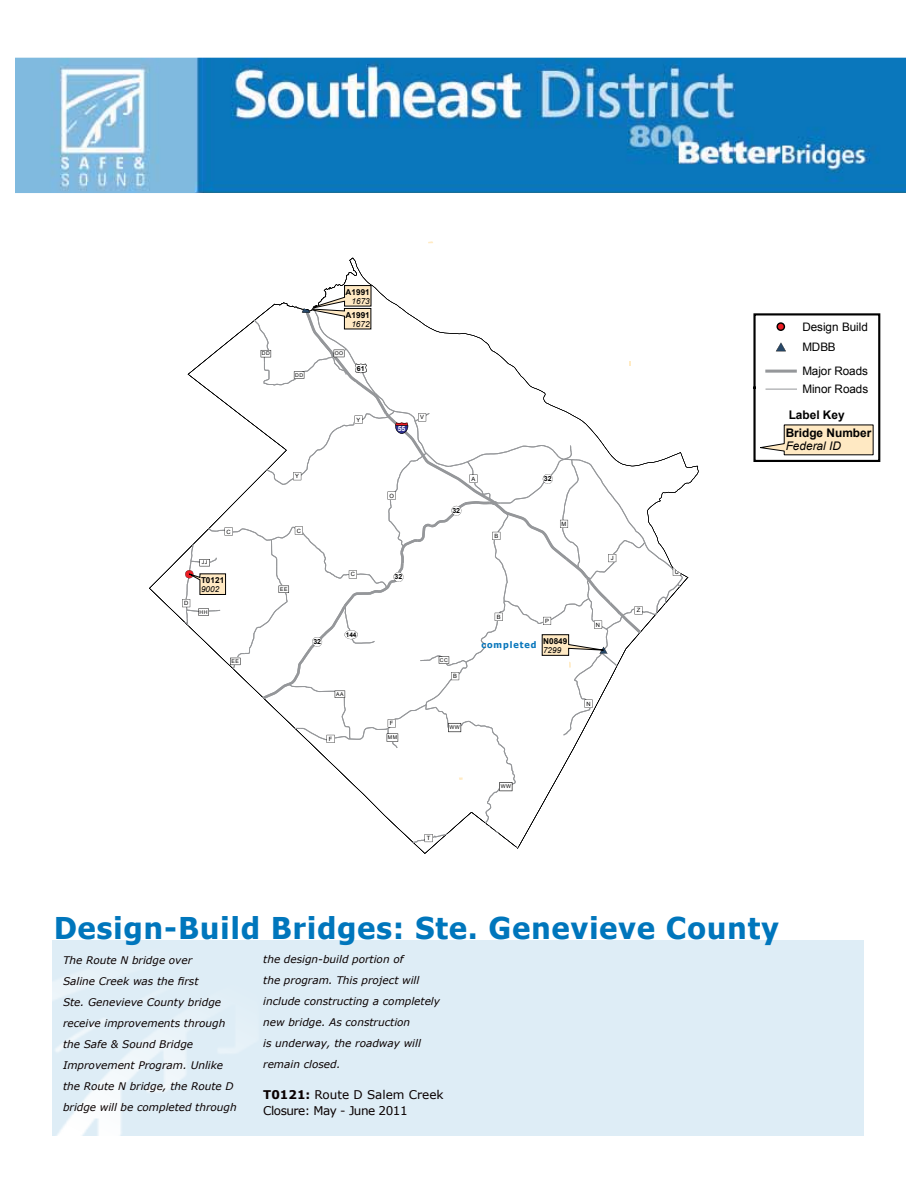
<style>
.page{position:relative;width:918px;height:1188px;background:#fff}
.page>*{position:absolute;margin:0;border:0;box-sizing:border-box;transform-origin:0 0}
.t1{font:700 30px "Tahoma";letter-spacing:.04em;color:#0076bc}
.t2{font:12px/16.2px "Verdana";letter-spacing:-.04em;color:#090000}
.t3{font:700 11.85px "Arial";letter-spacing:.005em;color:#000}
.t4{font:italic 11.85px "Arial";color:#000}
.t5{font:11.7px/20px "Arial";color:#000}
.t6{font:italic 10.5px/21px "Verdana";color:#090000}
.t7{font:700 9px "Tahoma";letter-spacing:.11em;color:#0977bc}
.t8{font:700 8.25px "Arial";letter-spacing:.005em;color:#000}
.t9{font:italic 8.25px "Arial";letter-spacing:.005em;color:#000}
.t10{font:700 7.05px "Arial";letter-spacing:-.015em;color:#000}
.t11{font:700 7.05px "Arial";color:#fff}
.t12{font:700 6.45px "Arial";color:#000}
.t13{font:5.85px "Arial";color:#000}
.t14{font:5.25px "Arial";letter-spacing:.1em;color:#000}
.s1{font-weight:700}
</style>
<div class="page">
<img style="left:15px;top:58px;width:891px;height:135px">
<svg style="left:417px;top:834px;width:23px;height:8px"></svg>
<svg style="left:665px;top:568px;width:18px;height:34px"></svg>
<div style="left:52px;top:940px;width:812px;height:196px;background:#deedf6"></div>
<img style="left:52px;top:975px;width:180px;height:161px">
<svg style="left:753px;top:313px;width:128px;height:149px"></svg>
<svg style="left:182px;top:258px;width:467px;height:566px"></svg>
<p class="t14" style="left:262px;top:350px;width:10px">DD</p>
<p class="t14" style="left:295px;top:372px;width:10px">DD</p>
<p class="t8" style="left:345px;top:286px;width:26px">A1991</p>
<p class="t9" style="left:352px;top:296px;width:20px">1673</p>
<p class="t8" style="left:345px;top:309px;width:26px">A1991</p>
<p class="t9" style="left:351px;top:319px;width:20px">1672</p>
<p class="t14" style="left:335px;top:350px;width:10px">OO</p>
<p class="t10" style="left:357px;top:364px;width:9px">61</p>
<p class="t13" style="left:357px;top:416px;width:5px">Y</p>
<p class="t13" style="left:295px;top:472px;width:5px">Y</p>
<p class="t13" style="left:184px;top:599px;width:6px">D</p>
<p class="t14" style="left:202px;top:559px;width:7px">JJ</p>
<p class="t13" style="left:227px;top:528px;width:6px">C</p>
<p class="t13" style="left:297px;top:527px;width:6px">C</p>
<p class="t8" style="left:201px;top:575px;width:25px">T0121</p>
<p class="t9" style="left:201px;top:584px;width:20px">9002</p>
<p class="t14" style="left:200px;top:609px;width:10px">HH</p>
<p class="t14" style="left:280px;top:586px;width:9px">EE</p>
<p class="t14" style="left:231px;top:658px;width:9px">EE</p>
<p class="t10" style="left:313px;top:637px;width:9px">32</p>
<p class="t13" style="left:351px;top:571px;width:6px">C</p>
<p class="t12" style="left:346px;top:630px;width:12px">144</p>
<p class="t14" style="left:336px;top:691px;width:9px">AA</p>
<p class="t13" style="left:329px;top:735px;width:5px">F</p>
<p class="t11" style="left:398px;top:424px;width:9px">55</p>
<p class="t13" style="left:420px;top:413px;width:5px">V</p>
<p class="t13" style="left:389px;top:492px;width:6px">O</p>
<p class="t10" style="left:395px;top:572px;width:9px">32</p>
<p class="t13" style="left:390px;top:719px;width:5px">F</p>
<p class="t14" style="left:388px;top:734px;width:11px">MM</p>
<p class="t10" style="left:453px;top:506px;width:9px">32</p>
<p class="t13" style="left:472px;top:475px;width:5px">A</p>
<p class="t13" style="left:494px;top:532px;width:5px">B</p>
<p class="t10" style="left:544px;top:474px;width:9px">32</p>
<p class="t13" style="left:562px;top:520px;width:6px">M</p>
<p class="t14" style="left:440px;top:657px;width:10px">CC</p>
<p class="t13" style="left:453px;top:672px;width:5px">B</p>
<p class="t14" style="left:449px;top:724px;width:12px">WW</p>
<p class="t13" style="left:497px;top:613px;width:5px">B</p>
<p class="t13" style="left:545px;top:617px;width:5px">P</p>
<p class="t8" style="left:543px;top:636px;width:26px">N0849</p>
<p class="t9" style="left:543px;top:645px;width:20px">7299</p>
<p class="t7" style="left:481px;top:638px;width:57px">completed</p>
<p class="t14" style="left:501px;top:783px;width:12px">WW</p>
<p class="t13" style="left:427px;top:834px;width:5px">T</p>
<p class="t13" style="left:611px;top:554px;width:4px">J</p>
<p class="t13" style="left:596px;top:621px;width:6px">N</p>
<p class="t13" style="left:586px;top:700px;width:6px">N</p>
<p class="t13" style="left:637px;top:607px;width:5px">Z</p>
<p class="t13" style="left:675px;top:568px;width:6px">U</p>
<p class="t5" style="left:802px;top:317px;width:67px">Design Build<br>MDBB</p>
<p class="t5" style="left:802px;top:361px;width:67px">Major Roads</p>
<p class="t5" style="left:803px;top:379px;width:67px">Minor Roads</p>
<p class="t3" style="left:789px;top:407px;width:58px">Label Key</p>
<p class="t3" style="left:786px;top:425px;width:87px">Bridge Number</p>
<p class="t4" style="left:786px;top:438px;width:57px">Federal ID</p>
<h1 class="t1" style="left:54px;top:907px;width:726px">Design-Build Bridges: Ste. Genevieve County</h1>
<p class="t6" style="left:63px;top:949px;width:175px">The Route N bridge over<br>Saline Creek was the first<br>Ste. Genevieve County bridge receive improvements through the Safe &amp; Sound Bridge<br>Improvement Program. Unlike the Route N bridge, the Route D bridge will be completed through</p>
<p class="t6" style="left:263px;top:949px;width:178px">the design-build portion of<br>the program. This project will include constructing a completely new bridge. As construction<br>is underway, the roadway will remain closed.</p>
<p class="t2" style="left:263px;top:1086px;width:182px"><span class="s1">T0121:</span> Route D Salem Creek<br>Closure: May - June 2011</p>
</div>
